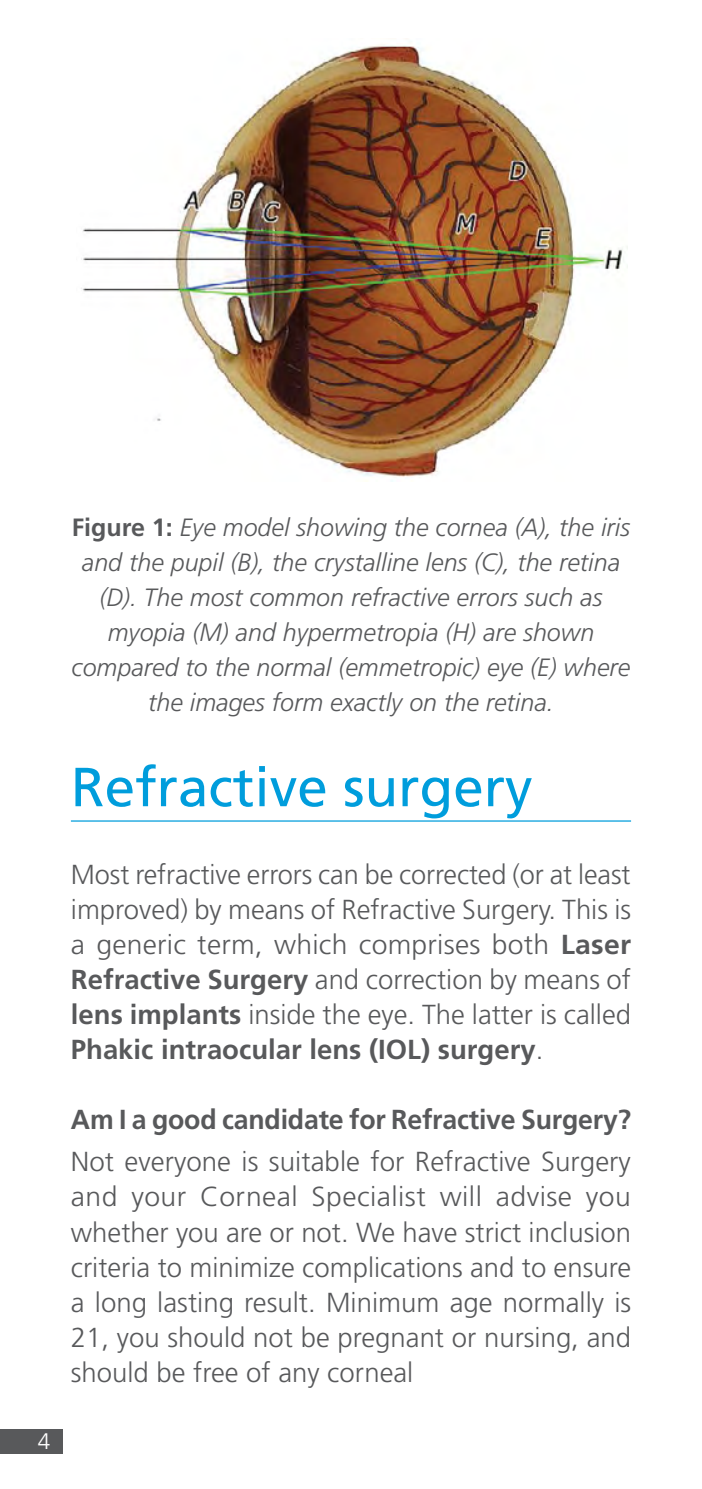
<style>
.page{position:relative;width:702px;height:1489px;background:#fff}
.page>*{position:absolute;margin:0;border:0;box-sizing:border-box;transform-origin:0 0}
.t1{font:55px "Frutiger LT Std";color:#009ddc}
.t2{font:300 27.5px/35px "Frutiger LT Std";color:#58595b;text-align:justify}
.t3{font:700 27.5px "Frutiger LT Std";letter-spacing:-.005em;color:#58595b}
.t4{font:italic 300 25px/35px "Frutiger LT Std";color:#58595b;text-align:center}
.t5{font:300 22.5px "Frutiger LT Std";color:#fff}
.s1{font-weight:700;font-style:normal}
.s2{font-weight:700}
</style>
<div class="page">
<hr style="left:71px;top:820px;width:560px;height:1px;background:#009ddc">
<img style="left:81px;top:45px;width:542px;height:436px">
<div style="left:0;top:1429px;width:63px;height:24px;background:#58595b"></div>
<p class="t5" style="left:38px;top:1428px;width:14px">4</p>
<p class="t4" style="left:72px;top:510px;width:560px"><span class="s1">Figure 1:</span> Eye model showing the cornea A( ,) the iris and the pupil ,)B( the crystalline lens C( ,) the retina<br>D( .) The most common refractive errors such as myopia M( ) and hypermetropia H( ) are shown compared to the normal (emmetropic) eye E( ) where the images form exactly on the retina.</p>
<h1 class="t1" style="left:71px;top:754px;width:463px">Refractive surgery</h1>
<p class="t2" style="left:71px;top:857px;width:561px">Most refractive errors can be corrected (or at least improved) by means of Refractive Surgery. This is a generic term, which comprises both <span class="s2">Laser Refractive Surgery</span> and correction by means of <span class="s2">lens implants</span> inside the eye. The latter is called <span class="s2">Phakic intraocular lens (IOL) surgery</span>.</p>
<p class="t3" style="left:71px;top:1103px;width:561px">Am aI good candidate for Refractive Surgery?</p>
<p class="t2" style="left:71px;top:1144px;width:561px;text-align:right">Not everyone is suitable for Refractive Surgery you</p>
<p class="t2" style="left:71px;top:1179px;width:561px;text-align:left">and<br>whether you are or not. We have strict inclusion criteria to minimize complications and to ensure a long lasting result. Minimum age normally is 21, you should not be pregnant or nursing, and should be free of any corneal</p>
<p class="t2" style="left:200px;top:1179px;width:99px">Corneal</p>
<p class="t2" style="left:311px;top:1179px;width:116px">Specialist</p>
<p class="t2" style="left:439px;top:1179px;width:44px">will</p>
<p class="t2" style="left:496px;top:1179px;width:78px">advise</p>
<p class="t2" style="left:131px;top:1179px;width:56px">your</p>
</div>
